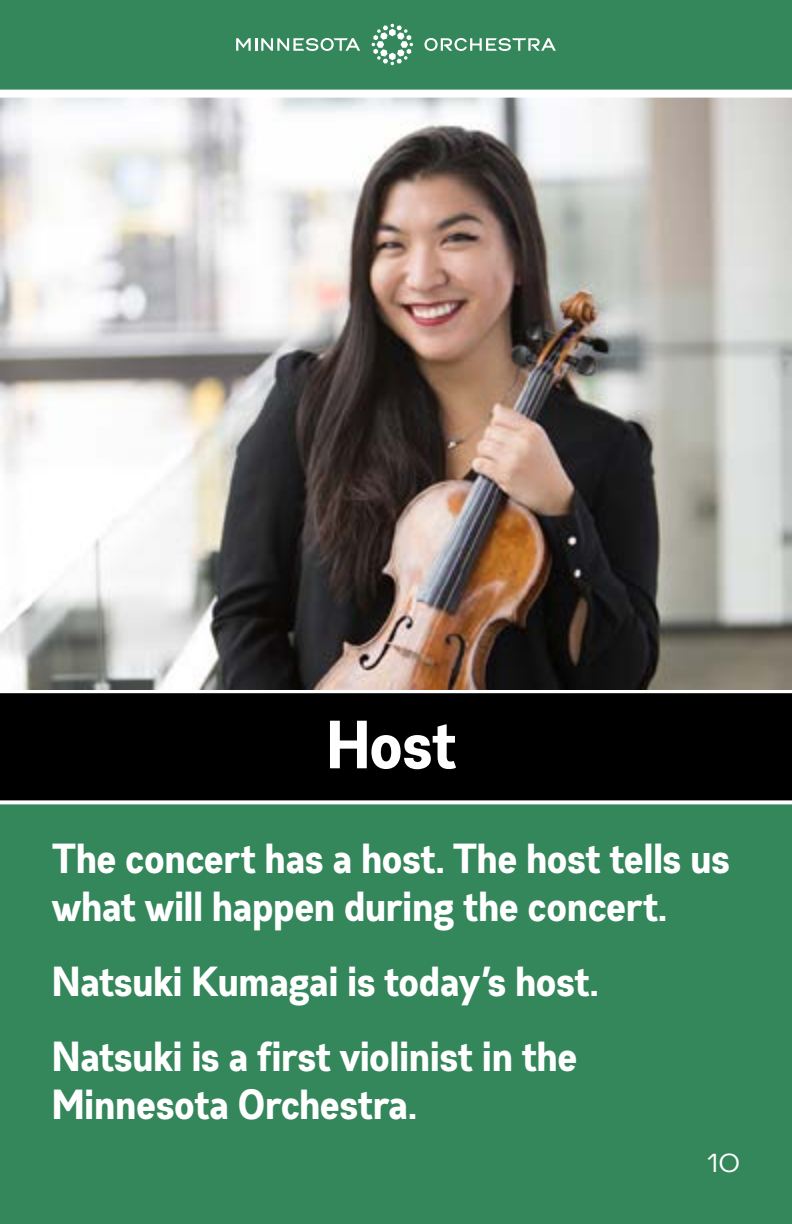
<style>
.page{position:relative;width:792px;height:1224px;background:#fff}
.page>*{position:absolute;margin:0;border:0;box-sizing:border-box;transform-origin:0 0}
.t1{font:700 68px "Gabriel Orchestra Cond";color:#fff}
.t2{font:700 42px/48px "Gabriel Orchestra Cond";color:#fff}
.t3{font:26px "Gabriel Orchestra Normal";color:#fff}
</style>
<div class="page">
<div style="left:0;top:721px;width:792px;height:503px;background:#34865b"></div>
<div style="left:0;top:0;width:792px;height:115px;background:#34865b"></div>
<svg style="left:424px;top:38px;width:132px;height:13px"></svg>
<svg style="left:236px;top:38px;width:124px;height:13px"></svg>
<svg style="left:371px;top:24px;width:42px;height:41px"></svg>
<svg style="left:0;top:689px;width:792px;height:115px;background:#10100f"></svg>
<img style="left:0;top:98px;width:792px;height:591px">
<div style="left:0;top:90px;width:792px;height:8px;background:#fff"></div>
<h1 class="t1" style="left:328px;top:705px;width:131px">Host</h1>
<p class="t2" style="left:53px;top:835px;width:679px">The concert has a host. The host tells us what will happen during the concert.</p>
<p class="t2" style="left:53px;top:944px;width:547px;line-height:75px">Natsuki Kumagai is today’s host.<br>Natsuki is a first violinist in the</p>
<p class="t2" style="left:53px;top:1081px;width:366px">Minnesota Orchestra.</p>
<p class="t3" style="left:707px;top:1147px;width:34px">10</p>
</div>
